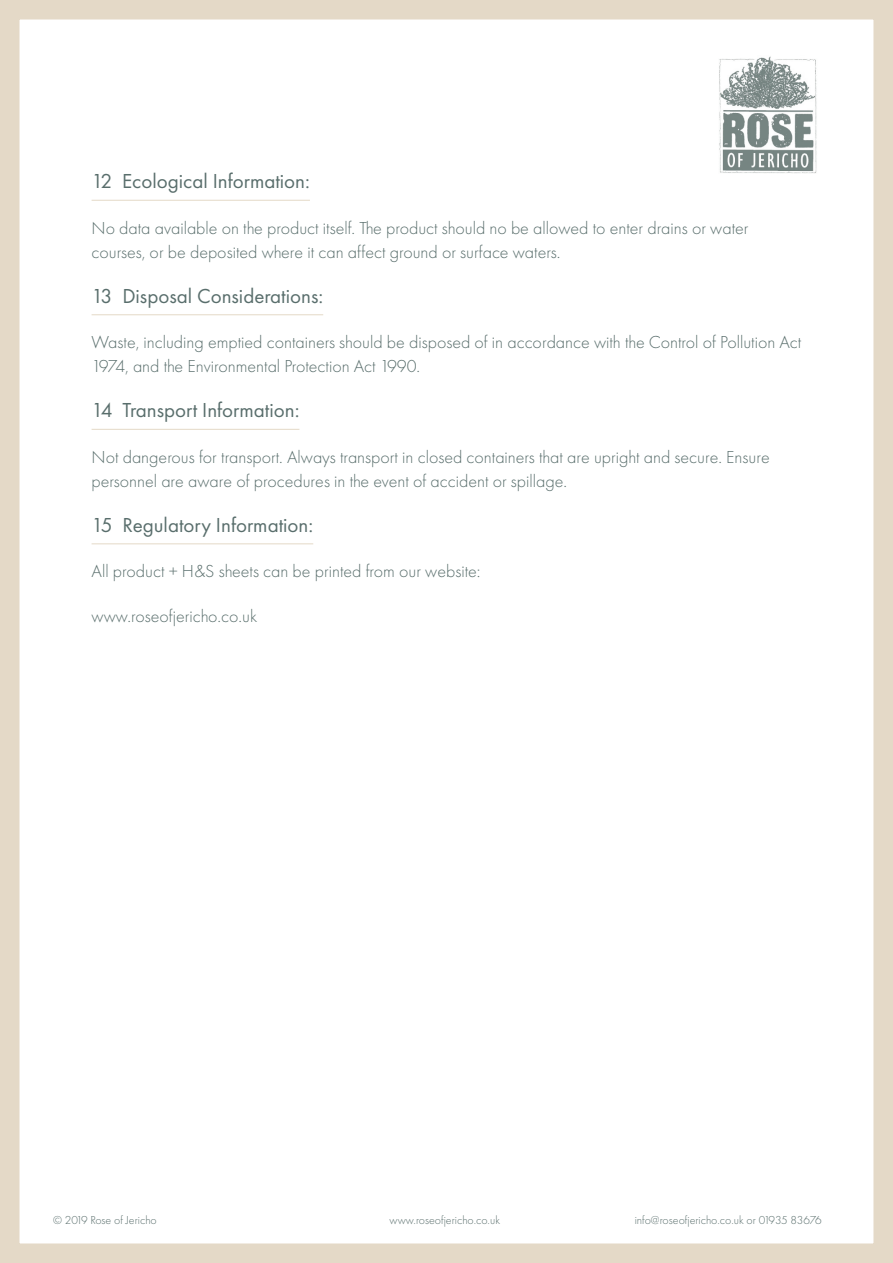
<style>
.page{position:relative;width:893px;height:1263px;background:#fff}
.page>*{position:absolute;margin:0;border:0;box-sizing:border-box;transform-origin:0 0}
.t1{font:21px "Futura PT";color:#596e6c}
.t2{font:300 18px/24px "Futura PT";color:#596e6c}
.t3{font:300 12px "Futura PT";color:#596e6c}
</style>
<div class="page">
<div style="left:0;top:0;width:893px;height:1263px;border:20px solid #e4d9c7"></div>
<img style="left:719px;top:56px;width:98px;height:118px">
<hr style="left:92px;top:200px;width:218px;height:1px;background:#e4d9c7">
<hr style="left:92px;top:314px;width:231px;height:1px;background:#e4d9c7">
<hr style="left:92px;top:429px;width:207px;height:1px;background:#e4d9c7">
<hr style="left:92px;top:543px;width:221px;height:1px;background:#e4d9c7">
<p class="t1" style="left:92px;top:169px;width:220px">12 Ecological Information:</p>
<p class="t2" style="left:92px;top:216px;width:658px">No data available on the product itself. The product should no be allowed to enter drains or water courses, or be deposited where it can affect ground or surface waters.</p>
<p class="t1" style="left:92px;top:283px;width:233px">13 Disposal Considerations:</p>
<p class="t2" style="left:92px;top:330px;width:711px">Waste, including emptied containers should be disposed of in accordance with the Control of Pollution Act<br>1974, and the Environmental Protection Act 1990.</p>
<p class="t1" style="left:92px;top:398px;width:209px">14 Transport Information:</p>
<p class="t2" style="left:92px;top:445px;width:680px">Not dangerous for transport. Always transport in closed containers that are upright and secure. Ensure personnel are aware of procedures in the event of accident or spillage.</p>
<p class="t1" style="left:92px;top:512px;width:223px">15 Regulatory Information:</p>
<p class="t2" style="left:92px;top:559px;width:390px">All product + H&amp;S sheets can be printed from our website:</p>
<p class="t2" style="left:92px;top:604px;width:167px">www.roseofjericho.co.uk</p>
<p class="t3" style="left:53px;top:1213px;width:105px">© 2019 Rose of Jericho</p>
<p class="t3" style="left:390px;top:1213px;width:112px">www.roseofjericho.co.uk</p>
<p class="t3" style="left:635px;top:1213px;width:189px">info@roseofjericho.co.uk or 01935 83676</p>
</div>
